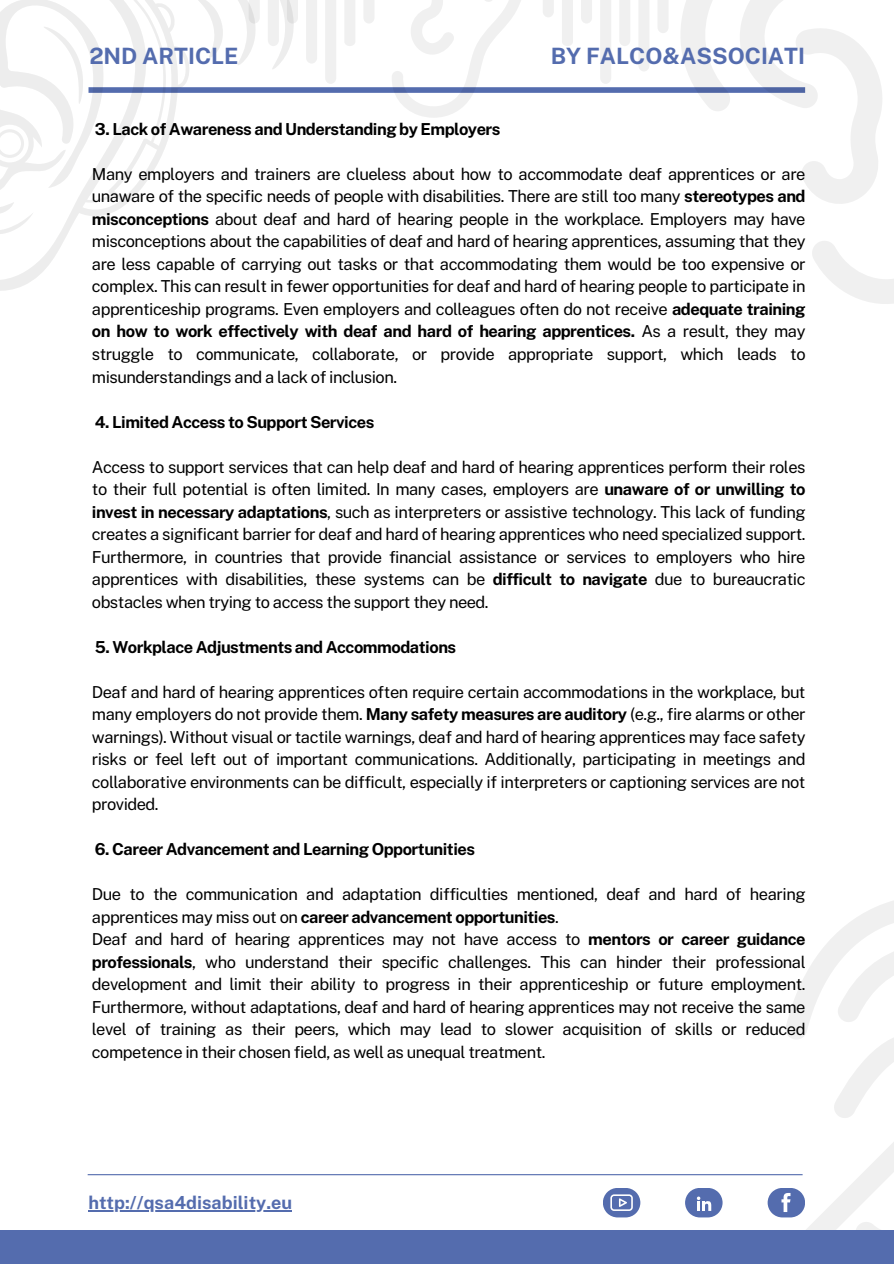
<style>
.page{position:relative;width:894px;height:1264px;background:#fff}
.page>*{position:absolute;margin:0;border:0;box-sizing:border-box;transform-origin:0 0}
.t1{font:700 22.5px "Public Sans";color:#546cae}
.t2{font:700 18px "Public Sans";color:#546cae}
.t3{font:16.5px/22.5px "Public Sans";letter-spacing:-.03em;color:#000;text-align:justify}
.t4{font:700 16.5px "Public Sans";letter-spacing:-.03em;color:#000}
.s1{font-weight:700}
</style>
<div class="page">
<div style="left:88px;top:87px;width:716px;height:6px;background:#546cae"></div>
<hr style="left:88px;top:1174px;width:714px;height:1px;background:#546cae">
<svg style="left:198px;top:0;width:50px;height:65px"></svg>
<svg style="left:0;top:0;width:189px;height:291px"></svg>
<svg style="left:0;top:0;width:104px;height:234px"></svg>
<svg style="left:756px;top:901px;width:137px;height:329px"></svg>
<svg style="left:668px;top:0;width:225px;height:304px"></svg>
<svg style="left:699px;top:0;width:194px;height:220px"></svg>
<svg style="left:248px;top:0;width:420px;height:118px"></svg>
<div style="left:0;top:1230px;width:893px;height:33px;background:#546cae"></div>
<hr style="left:88px;top:1209px;width:204px;height:2px;background:#546cae">
<svg style="left:603px;top:1188px;width:37px;height:29px"></svg>
<svg style="left:685px;top:1188px;width:37px;height:29px"></svg>
<svg style="left:767px;top:1187px;width:37px;height:30px"></svg>
<p class="t1" style="left:89px;top:42px;width:151px">2ND ARTICLE</p>
<p class="t1" style="left:550px;top:42px;width:256px">BY FALCO&amp;ASSOCIATI</p>
<p class="t4" style="left:95px;top:119px;width:407px">3. Lack of Awareness and Understanding by Employers</p>
<h1 class="t3" style="left:92px;top:163px;width:715px">Many employers and trainers are clueless about how to accommodate deaf apprentices or are unaware of the specific needs of people with disabilities. There are still too many <span class="s1">stereotypes and misconceptions</span> about deaf and hard of hearing people in the workplace. Employers may have misconceptions about the capabilities of deaf and hard of hearing apprentices, assuming that they are less capable of carrying out tasks or that accommodating them would be too expensive or complex. This can result in fewer opportunities for deaf and hard of hearing people to participate in apprenticeship programs. Even employers and colleagues often do not receive <span class="s1">adequate training on how to work effectively with deaf and hard of hearing apprentices.</span> As a result, they may struggle to communicate, collaborate, or provide appropriate support, which leads to misunderstandings and a lack of inclusion.</h1>
<h1 class="t4" style="left:95px;top:412px;width:281px">4. Limited Access to Support Services</h1>
<h2 class="t3" style="left:92px;top:455px;width:715px">Access to support services that can help deaf and hard of hearing apprentices perform their roles to their full potential is often limited. In many cases, employers are <span class="s1">unaware of or unwilling to invest in necessary adaptations</span>, such as interpreters or assistive technology. This lack of funding creates a significant barrier for deaf and hard of hearing apprentices who need specialized support.<br>Furthermore, in countries that provide financial assistance or services to employers who hire apprentices with disabilities, these systems can be <span class="s1">difficult to navigate</span> due to bureaucratic obstacles when trying to access the support they need.</h2>
<p class="t4" style="left:95px;top:637px;width:363px">5. Workplace Adjustments and Accommodations</p>
<h2 class="t3" style="left:92px;top:680px;width:715px">Deaf and hard of hearing apprentices often require certain accommodations in the workplace, but many employers do not provide them. <span class="s1">Many safety measures are auditory</span> (e.g., fire alarms or other warnings). Without visual or tactile warnings, deaf and hard of hearing apprentices may face safety risks or feel left out of important communications. Additionally, participating in meetings and collaborative environments can be difficult, especially if interpreters or captioning services are not provided.</h2>
<p class="t4" style="left:95px;top:839px;width:381px">6. Career Advancement and Learning Opportunities</p>
<h2 class="t3" style="left:92px;top:883px;width:715px">Due to the communication and adaptation difficulties mentioned, deaf and hard of hearing apprentices may miss out on <span class="s1">career advancement opportunities</span>.</h2>
<p class="t3" style="left:92px;top:928px;width:715px">Deaf and hard of hearing apprentices may not have access to <span class="s1">mentors or career guidance professionals</span>, who understand their specific challenges. This can hinder their professional development and limit their ability to progress in their apprenticeship or future employment.<br>Furthermore, without adaptations, deaf and hard of hearing apprentices may not receive the same level of training as their peers, which may lead to slower acquisition of skills or reduced competence in their chosen field, as well as unequal treatment.</p>
<h2 class="t2" style="left:88px;top:1191px;width:205px">http://qsa4disability.eu</h2>
</div>
